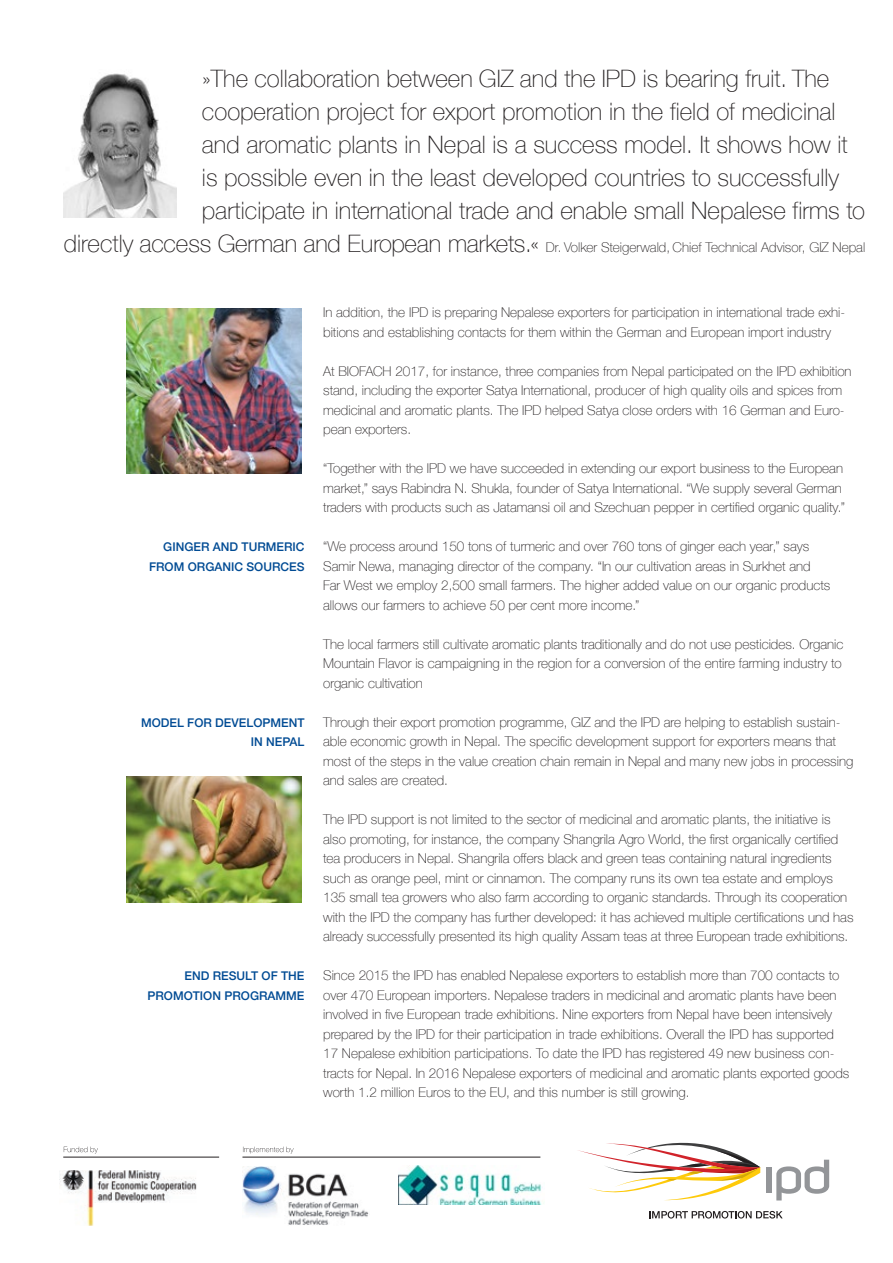
<style>
.page{position:relative;width:893px;height:1263px;background:#fff}
.page>*{position:absolute;margin:0;border:0;box-sizing:border-box;transform-origin:0 0}
.t1{font:100 24px/33px "Helvetica Neue";color:#231f20}
.t2{font:100 13.5px/19.5px "Helvetica Neue";color:#231f20}
.t3{font:500 12px/19.5px "Helvetica Neue";color:#014b94;text-align:right}
.s1{font-size:24px}
</style>
<div class="page">
<img style="left:64px;top:73px;width:112px;height:145px">
<img style="left:127px;top:776px;width:174px;height:126px">
<img style="left:127px;top:308px;width:174px;height:165px">
<svg style="left:776px;top:1160px;width:53px;height:40px"></svg>
<div style="left:767px;top:1167px;width:5px;height:26px;background:#939598"></div>
<svg style="left:578px;top:1142px;width:183px;height:59px"></svg>
<svg style="left:649px;top:1211px;width:134px;height:7px"></svg>
<svg style="left:243px;top:1146px;width:51px;height:7px"></svg>
<img style="left:60px;top:1170px;width:137px;height:56px">
<img style="left:242px;top:1167px;width:127px;height:58px">
<img style="left:399px;top:1165px;width:143px;height:40px">
<hr style="left:63px;top:1157px;width:156px;height:1px;background:#231f20">
<hr style="left:242px;top:1157px;width:298px;height:1px;background:#231f20">
<svg style="left:64px;top:1146px;width:34px;height:7px"></svg>
<p class="t1" style="left:202px;top:61px;width:665px">»The collaboration between GIZ and the IPD is bearing fruit. The cooperation project for export promotion in the field of medicinal and aromatic plants in Nepal is a success model. It shows how it is possible even in the least developed countries to successfully participate in international trade and enable small Nepalese firms to</p>
<p class="t2" style="left:64px;top:237px;width:803px"><span class="s1">directly access German and European markets.«</span> Dr. Volker Steigerwald, Chief Technical Advisor, GIZ Nepal</p>
<p class="t3" style="left:149px;top:536px;width:157px">GINGER AND TURMERIC<br>FROM ORGANIC SOURCES</p>
<p class="t3" style="left:141px;top:712px;width:165px">MODEL FOR DEVELOPMENT<br>IN NEPAL</p>
<p class="t3" style="left:147px;top:965px;width:158px">END RESULT OF THE<br>PROMOTION PROGRAMME</p>
<p class="t2" style="left:323px;top:302px;width:523px">In addition, the IPD is preparing Nepalese exporters for participation in international trade exhi&shy;bitions and establishing contacts for them within the German and European import industry</p>
<p class="t2" style="left:323px;top:361px;width:530px">At BIOFACH 2017, for instance, three companies from Nepal participated on the IPD exhibition stand, including the exporter Satya International, producer of high quality oils and spices from medicinal and aromatic plants. The IPD helped Satya close orders with 16 German and Euro&shy;pean exporters.</p>
<p class="t2" style="left:323px;top:458px;width:523px">“Together with the IPD we have succeeded in extending our export business to the European market,” says Rabindra N. Shukla, founder of Satya International. “We supply several German traders with products such as Jatamansi oil and Szechuan pepper in certified organic quality.”</p>
<p class="t2" style="left:323px;top:536px;width:509px">“We process around 150 tons of turmeric and over 760 tons of ginger each year,” says Samir Newa, managing director of the company. “In our cultivation areas in Surkhet and Far West we employ 2,500 small farmers. The higher added value on our organic products allows our farmers to achieve 50 per cent more income.”</p>
<p class="t2" style="left:323px;top:634px;width:522px">The local farmers still cultivate aromatic plants traditionally and do not use pesticides. Organic<br>Mountain Flavor is campaigning in the region for a conversion of the entire farming industry to organic cultivation</p>
<p class="t2" style="left:323px;top:712px;width:532px">Through their export promotion programme, GIZ and the IPD are helping to establish sustain&shy;able economic growth in Nepal. The specific development support for exporters means that most of the steps in the value creation chain remain in Nepal and many new jobs in processing and sales are created.</p>
<p class="t2" style="left:323px;top:809px;width:532px">The IPD support is not limited to the sector of medicinal and aromatic plants, the initiative is also promoting, for instance, the company Shangrila Agro World, the first organically certified tea producers in Nepal. Shangrila offers black and green teas containing natural ingredients such as orange peel, mint or cinnamon. The company runs its own tea estate and employs 135 small tea growers who also farm according to organic standards. Through its cooperation with the IPD the company has further developed: it has achieved multiple certifications und has already successfully presented its high quality Assam teas at three European trade exhibitions.</p>
<p class="t2" style="left:323px;top:965px;width:528px">Since 2015 the IPD has enabled Nepalese exporters to establish more than 700 contacts to over 470 European importers. Nepalese traders in medicinal and aromatic plants have been involved in five European trade exhibitions. Nine exporters from Nepal have been intensively prepared by the IPD for their participation in trade exhibitions. Overall the IPD has supported 17 Nepalese exhibition participations. To date the IPD has registered 49 new business con&shy;tracts for Nepal. In 2016 Nepalese exporters of medicinal and aromatic plants exported goods worth 1.2 million Euros to the EU, and this number is still growing.</p>
</div>
